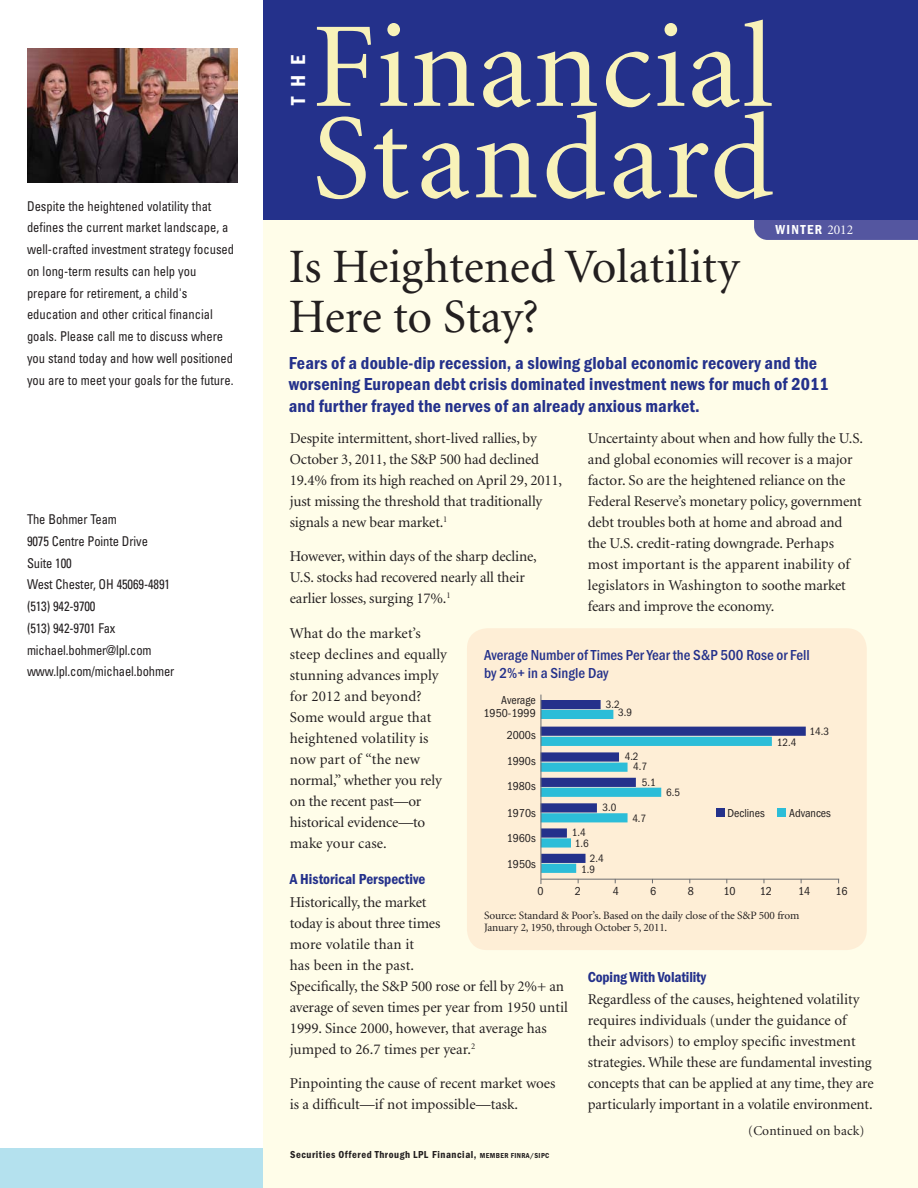
<style>
.page{position:relative;width:918px;height:1188px;background:#fff}
.page>*{position:absolute;margin:0;border:0;box-sizing:border-box;transform-origin:0 0}
.t1{font:121.5px/91.5px "Minion";letter-spacing:.015em;color:#f8f2b9}
.t2{font:48px/50.2px "Minion";color:#231f20}
.t3{font:21px "Franklin Got URWT Dem Con";color:#fff}
.t4{font:18px/21.6px "Franklin Got URWT Dem Con";letter-spacing:.01em;color:#24318b}
.t5{font:15px/21px "Minion";letter-spacing:-.01em;color:#231f20}
.t6{font:15px/18px "Franklin Got URWT Med Con";color:#24318b}
.t7{font:15px "Franklin Got URWT Dem Con";color:#24318b}
.t8{font:condensed 13.5px/21.8px "Univers";color:#231f20;scale:.93 1}
.t9{font:13.5px "Minion";letter-spacing:.01em;color:#231f20}
.t10{font:13.5px "Franklin Got URWT Dem Con";letter-spacing:.1em;color:#fff}
.t11{font:12px/12.9px "Franklin Got URWT Boo Con";color:#231f20;text-align:right}
.t12{font:11.25px/12px "Minion";letter-spacing:-.01em;color:#231f20}
.t13{font:10.95px/8.4px "Franklin Got URWT Boo Con";color:#231f20}
.t14{font:10.5px "Franklin Got URWT Dem Con";letter-spacing:.05em;color:#231f20}
.s1{font-family:"Minion"}
.s2{font-size:7.5px}
</style>
<div class="page">
<img style="left:27px;top:49px;width:211px;height:134px">
<div style="left:263px;top:214px;width:655px;height:974px;background:#fffde9"></div>
<div style="left:754px;top:220px;width:164px;height:20px;background:#5456a0"></div>
<div style="left:263px;top:0;width:655px;height:220px;background:#24318b"></div>
<div style="left:1px;top:1148px;width:262px;height:40px;background:#b4e1ee"></div>
<div style="left:467px;top:628px;width:400px;height:322px;background:#feeed6;border-radius:20px"></div>
<div style="left:777px;top:808px;width:9px;height:9px;background:#2cbdd8"></div>
<hr style="left:541px;top:879px;width:298px;height:1px;background:#6c6d70">
<div style="left:541px;top:700px;width:60px;height:9px;background:#24318b"></div>
<div style="left:541px;top:727px;width:265px;height:9px;background:#24318b"></div>
<div style="left:541px;top:752px;width:78px;height:10px;background:#24318b"></div>
<div style="left:541px;top:778px;width:95px;height:9px;background:#24318b"></div>
<div style="left:541px;top:803px;width:56px;height:10px;background:#24318b"></div>
<div style="left:541px;top:828px;width:26px;height:10px;background:#24318b"></div>
<div style="left:541px;top:854px;width:45px;height:9px;background:#24318b"></div>
<div style="left:541px;top:710px;width:72px;height:9px;background:#2cbdd8"></div>
<div style="left:541px;top:737px;width:231px;height:9px;background:#2cbdd8"></div>
<div style="left:541px;top:763px;width:87px;height:9px;background:#2cbdd8"></div>
<div style="left:541px;top:788px;width:120px;height:9px;background:#2cbdd8"></div>
<div style="left:541px;top:813px;width:87px;height:9px;background:#2cbdd8"></div>
<div style="left:541px;top:838px;width:30px;height:10px;background:#2cbdd8"></div>
<div style="left:541px;top:864px;width:35px;height:9px;background:#2cbdd8"></div>
<hr style="left:541px;top:695px;width:1px;height:189px;background:#6c6d70">
<div style="left:716px;top:808px;width:9px;height:9px;background:#24318b"></div>
<p class="t8" style="left:27px;top:196px;width:224px">Despite the heightened volatility that defines the current market landscape, a well-crafted investment strategy focused on long-term results can help you prepare for retirement, a child's education and other critical financial goals. Please call me to discuss where you stand today and how well positioned you are to meet your goals for the future.</p>
<p class="t8" style="left:27px;top:510px;width:160px">The Bohmer Team<br>9075 Centre Pointe Drive<br>Suite 100<br>West Chester, OH 45069-4891 (513) 942-9700<br>(513) 942-9701 Fax michael.bohmer@lpl.com www.lpl.com/michael.bohmer</p>
<h3 class="t3" style="left:286px;top:105px;width:51px;rotate:-90deg">THE</h3>
<h1 class="t1" style="left:312px;top:26px;width:463px">Financial<br>Standard</h1>
<p class="t10" style="left:775px;top:222px;width:79px">WINTER <span class="s1">2012</span></p>
<h2 class="t2" style="left:289px;top:243px;width:452px">Is Heightened Volatility<br>Here to Stay?</h2>
<p class="t4" style="left:289px;top:352px;width:541px">Fears of a double-dip recession, a slowing global economic recovery and the worsening European debt crisis dominated investment news for much of 2011 and further frayed the nerves of an already anxious market.</p>
<p class="t5" style="left:290px;top:428px;width:274px">Despite intermittent, short-lived rallies, by October 3, 2011, the S&amp;P 500 had declined 19.4% from its high reached on April 29, 2011, just missing the threshold that traditionally signals a new bear market.<sup>1</sup></p>
<p class="t5" style="left:290px;top:546px;width:249px">However, within days of the sharp decline,<br>U.S. stocks had recovered nearly all their earlier losses, surging 17%.<sup>1</sup></p>
<p class="t5" style="left:290px;top:623px;width:159px">What do the market’s steep declines and equally stunning advances imply for 2012 and beyond?<br>Some would argue that heightened volatility is now part of “the new normal,” whether you rely on the recent past—or historical evidence—to make your case.</p>
<p class="t7" style="left:290px;top:871px;width:137px">A Historical Perspective</p>
<p class="t5" style="left:290px;top:892px;width:279px">Historically, the market<br>today is about three times<br>more volatile than it<br>has been in the past.<br>Specifically, the S&amp;P 500 rose or fell by 2%+ an average of seven times per year from 1950 until<br>1999. Since 2000, however, that average has jumped to 26.7 times per year.<sup>2</sup></p>
<p class="t5" style="left:290px;top:1074px;width:267px">Pinpointing the cause of recent market woes is a difficult—if not impossible—task.</p>
<p class="t5" style="left:588px;top:428px;width:277px">Uncertainty about when and how fully the U.S. and global economies will recover is a major factor. So are the heightened reliance on the Federal Reserve’s monetary policy, government debt troubles both at home and abroad and the U.S. credit-rating downgrade. Perhaps most important is the apparent inability of legislators in Washington to soothe market fears and improve the economy.</p>
<p class="t6" style="left:484px;top:646px;width:327px">Average Number of Times Per Year the S&amp;P 500 Rose or Fell by 2%+ in a Single Day</p>
<p class="t11" style="left:484px;top:694px;width:54px">Average<br>1950-1999</p>
<p class="t13" style="left:618px;top:700px;width:15px;text-indent:-12px">3.2<br>3.9</p>
<p class="t13" style="left:809px;top:727px;width:21px">14.3</p>
<p class="t11" style="left:507px;top:729px;width:31px">2000s</p>
<p class="t13" style="left:777px;top:738px;width:21px">12.4</p>
<p class="t13" style="left:633px;top:752px;width:15px;line-height:9.9px;text-indent:-8px">4.2<br>4.7</p>
<p class="t11" style="left:507px;top:755px;width:31px">1990s</p>
<p class="t13" style="left:642px;top:778px;width:15px">5.1</p>
<p class="t11" style="left:507px;top:780px;width:31px">1980s</p>
<p class="t13" style="left:666px;top:788px;width:15px">6.5</p>
<p class="t13" style="left:603px;top:803px;width:15px">3.0</p>
<p class="t11" style="left:727px;top:806px;width:39px">Declines</p>
<p class="t11" style="left:789px;top:806px;width:43px">Advances</p>
<p class="t11" style="left:507px;top:807px;width:31px">1970s</p>
<p class="t13" style="left:632px;top:815px;width:15px">4.7</p>
<p class="t13" style="left:572px;top:826px;width:18px;line-height:11.4px">1.4<br>1.6</p>
<p class="t11" style="left:507px;top:832px;width:31px">1960s</p>
<p class="t13" style="left:581px;top:853px;width:24px;line-height:10.8px;text-indent:8px">2.4<br>1.9</p>
<p class="t11" style="left:507px;top:858px;width:31px">1950s</p>
<p class="t11" style="left:537px;top:885px;width:8px">0</p>
<p class="t11" style="left:575px;top:885px;width:8px">2</p>
<p class="t11" style="left:613px;top:885px;width:8px">4</p>
<p class="t11" style="left:650px;top:885px;width:8px">6</p>
<p class="t11" style="left:688px;top:885px;width:8px">8</p>
<p class="t11" style="left:724px;top:885px;width:14px">10</p>
<p class="t11" style="left:760px;top:885px;width:14px">12</p>
<p class="t11" style="left:798px;top:885px;width:14px">14</p>
<p class="t11" style="left:835px;top:885px;width:14px">16</p>
<p class="t12" style="left:484px;top:910px;width:317px">Source: Standard &amp; Poor’s. Based on the daily close of the S&amp;P 500 from<br>January 2, 1950, through October 5, 2011.</p>
<p class="t7" style="left:588px;top:968px;width:120px">Coping With Volatility</p>
<p class="t5" style="left:588px;top:990px;width:287px">Regardless of the causes, heightened volatility requires individuals (under the guidance of their advisors) to employ specific investment strategies. While these are fundamental investing concepts that can be applied at any time, they are particularly important in a volatile environment.</p>
<p class="t9" style="left:748px;top:1124px;width:118px">(Continued on back)</p>
<p class="t14" style="left:290px;top:1149px;width:261px">Securities Offered Through LPL Financial, <span class="s2">MEMBER FINRA/SIPC</span></p>
</div>
